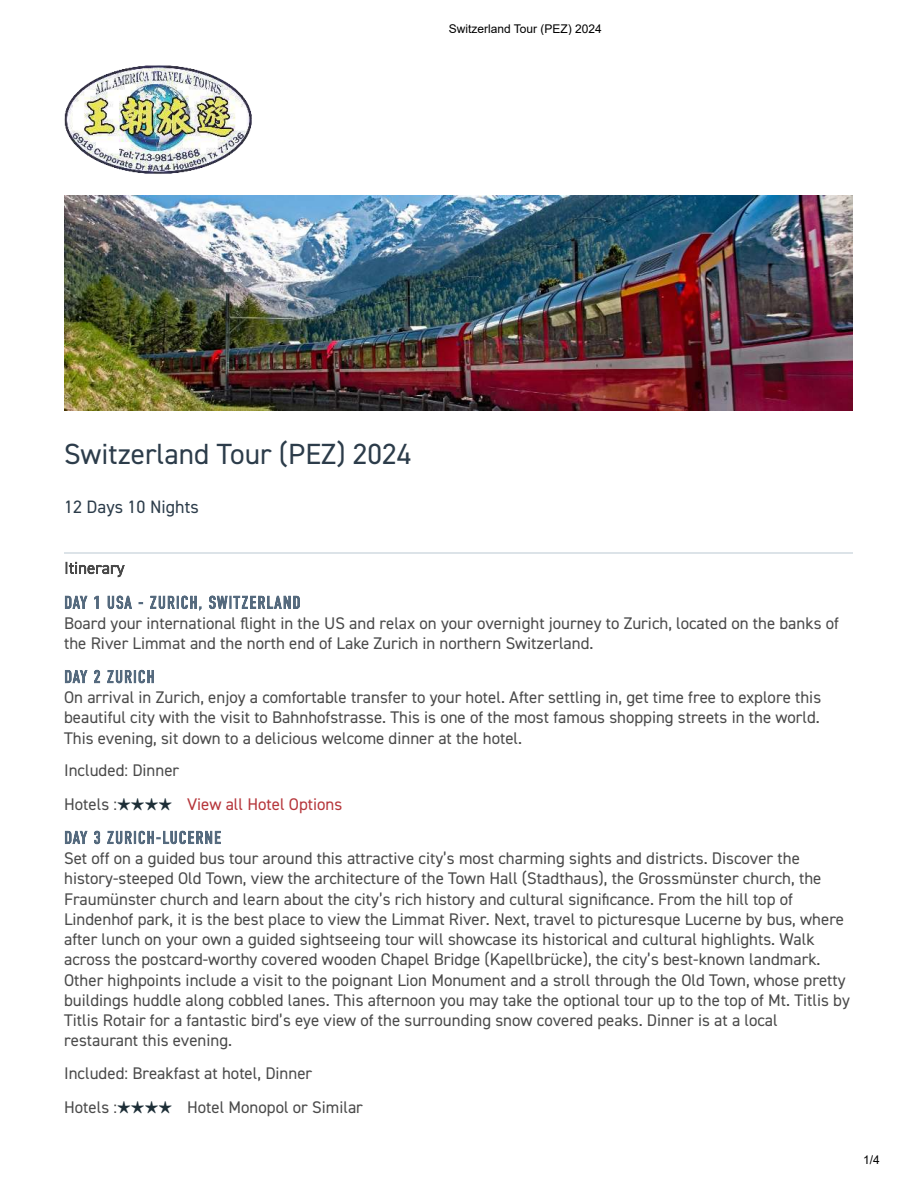
<style>
.page{position:relative;width:918px;height:1188px;background:#fff}
.page>*{position:absolute;margin:0;border:0;box-sizing:border-box;transform-origin:0 0}
.t1{font:29.25px "DIN2014";color:#2c3c4a}
.t2{font:18px "DIN2014";color:#2c3c4a}
.t3{font:16.8px/20.2px "DIN2014";color:#4a4a4a}
.t4{font:12px "Arial";color:#000}
.s1{font-family:"Microsoft Ya Hei";color:#1d2e37}
.s2{color:#b6363b}
</style>
<div class="page">
<hr style="left:64px;top:552px;width:789px;height:1px;background:#dce3e8">
<img style="left:64px;top:196px;width:789px;height:215px">
<svg style="left:65px;top:562px;width:60px;height:15px"></svg>
<svg style="left:65px;top:596px;width:235px;height:15px"></svg>
<svg style="left:65px;top:670px;width:89px;height:13px"></svg>
<svg style="left:65px;top:831px;width:156px;height:13px"></svg>
<img style="left:64px;top:65px;width:188px;height:109px">
<p class="t4" style="left:449px;top:20px;width:155px">Switzerland Tour (PEZ) 2024</p>
<h1 class="t1" style="left:64px;top:440px;width:349px">Switzerland Tour (PEZ) 2024</h1>
<p class="t2" style="left:64px;top:498px;width:136px">12 Days 10 Nights</p>
<p class="t3" style="left:64px;top:614px;width:776px">Board your international flight in the US and relax on your overnight journey to Zurich, located on the banks of the River Limmat and the north end of Lake Zurich in northern Switzerland.</p>
<p class="t3" style="left:64px;top:688px;width:759px;text-align:justify">On arrival in Zurich, enjoy a comfortable transfer to your hotel. After settling in, get time free to explore this beautiful city with the visit to Bahnhofstrasse. This is one of the most famous shopping streets in the world.<br>This evening, sit down to a delicious welcome dinner at the hotel.</p>
<p class="t3" style="left:64px;top:754px;width:280px;line-height:33.8px">Included: Dinner<br>Hotels :<span class="s1">★★★★</span> <span class="s2">View all Hotel Options</span></p>
<p class="t3" style="left:64px;top:849px;width:787px">Set off on a guided bus tour around this attractive city’s most charming sights and districts. Discover the history-steeped Old Town, view the architecture of the Town Hall (Stadthaus), the Grossmünster church, the Fraumünster church and learn about the city’s rich history and cultural significance. From the hill top of Lindenhof park, it is the best place to view the Limmat River. Next, travel to picturesque Lucerne by bus, where after lunch on your own a guided sightseeing tour will showcase its historical and cultural highlights. Walk across the postcard-worthy covered wooden Chapel Bridge (Kapellbrücke), the city’s best-known landmark.<br>Other highpoints include a visit to the poignant Lion Monument and a stroll through the Old Town, whose pretty buildings huddle along cobbled lanes. This afternoon you may take the optional tour up to the top of Mt. Titlis by Titlis Rotair for a fantastic bird’s eye view of the surrounding snow covered peaks. Dinner is at a local restaurant this evening.</p>
<p class="t3" style="left:64px;top:1057px;width:300px;line-height:33.8px">Included: Breakfast at hotel, Dinner<br>Hotels :<span class="s1">★★★★</span> Hotel Monopol or Similar</p>
<p class="t4" style="left:863px;top:1152px;width:18px">1/4</p>
</div>
